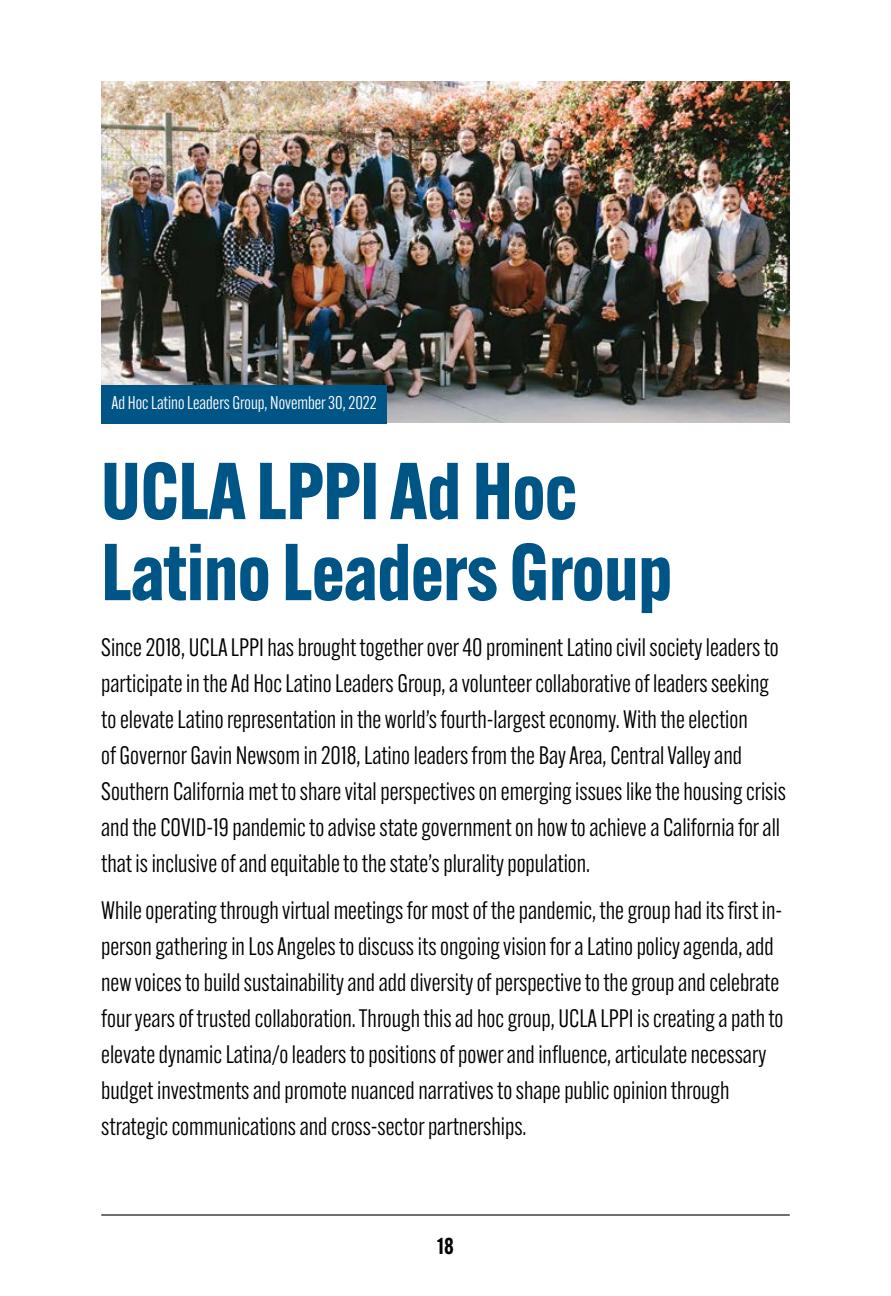
<style>
.page{position:relative;width:891px;height:1296px;background:#fff}
.page>*{position:absolute;margin:0;border:0;box-sizing:border-box;transform-origin:0 0}
.t1{font:700 78.75px/81px "Alternate Gothic ATF";color:#005587}
.t2{font:24.75px/36px "Alternate Gothic ATF";color:#000}
.t3{font:600 22.5px "Alternate Gothic ATF";color:#000}
.t4{font:18px "Alternate Gothic ATF";color:#fff}
</style>
<div class="page">
<hr style="left:101px;top:1214px;width:689px;height:2px;background:#000">
<img style="left:101px;top:81px;width:689px;height:342px">
<div style="left:101px;top:385px;width:286px;height:38px;background:#005587"></div>
<p class="t4" style="left:111px;top:391px;width:267px">Ad Hoc Latino Leaders Group, November 30, 2022</p>
<h1 class="t1" style="left:101px;top:450px;width:572px">UCLA LPPI Ad Hoc<br>Latino Leaders Group</h1>
<p class="t2" style="left:101px;top:630px;width:686px">Since 2018, UCLA LPPI has brought together over 40 prominent Latino civil society leaders to participate in the Ad Hoc Latino Leaders Group, a volunteer collaborative of leaders seeking to elevate Latino representation in the world’s fourth-largest economy. With the election<br>of Governor Gavin Newsom in 2018, Latino leaders from the Bay Area, Central Valley and Southern California met to share vital perspectives on emerging issues like the housing crisis and the COVID-19 pandemic to advise state government on how to achieve a California for all that is inclusive of and equitable to the state’s plurality population.</p>
<p class="t2" style="left:101px;top:892px;width:684px">While operating through virtual meetings for most of the pandemic, the group had its first in&shy;person gathering in Los Angeles to discuss its ongoing vision for a Latino policy agenda, add new voices to build sustainability and add diversity of perspective to the group and celebrate four years of trusted collaboration. Through this ad hoc group, UCLA LPPI is creating a path to elevate dynamic Latina/o leaders to positions of power and influence, articulate necessary budget investments and promote nuanced narratives to shape public opinion through strategic communications and cross-sector partnerships.</p>
<p class="t3" style="left:437px;top:1232px;width:18px">18</p>
</div>
